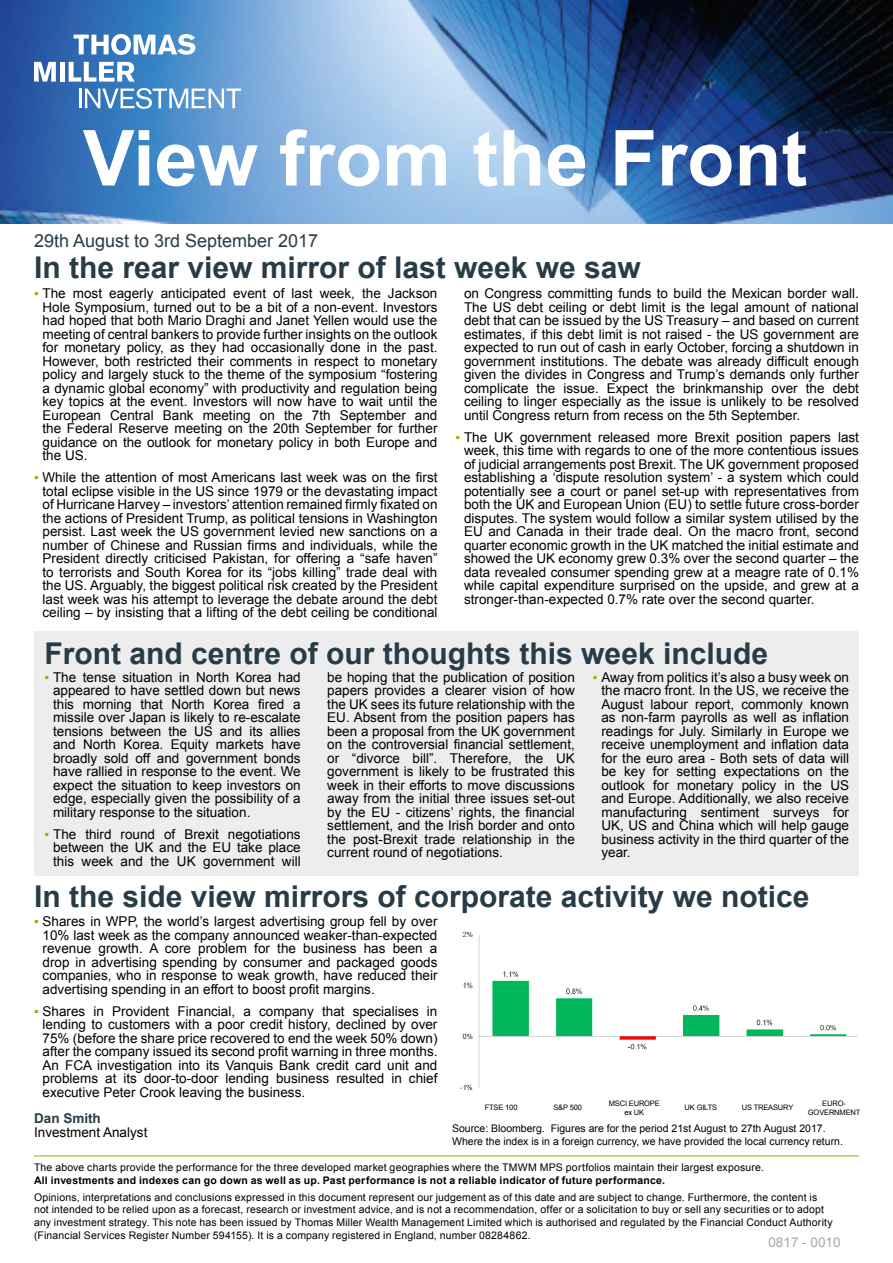
<style>
.page{position:relative;width:893px;height:1263px;background:#fff}
.page>*{position:absolute;margin:0;border:0;box-sizing:border-box;transform-origin:0 0}
.t1{font:700 77.25px "Arial";color:#fff}
.t2{font:700 30px "Arial";color:#273c46}
.t3{font:18px "Arial";color:#273c46}
.t4{font:13.5px/13.5px "Arial";color:#000;text-align:justify}
.t5{font:13.5px "Arial";color:#a4a9ad}
.t6{font:700 13.5px "Arial";color:#273c46}
.t7{font:10.5px/12.6px "Arial";letter-spacing:.015em;color:#000}
.t8{font:700 10.5px "Arial";letter-spacing:.02em;color:#000}
.t9{font:7.5px/9px "Arial";letter-spacing:-.02em;color:#000;text-align:center}
.s1{color:#82bc00}
</style>
<div class="page">
<img style="left:460px;top:931px;width:397px;height:160px">
<img style="left:0;top:0;width:893px;height:223px">
<hr style="left:34px;top:1155px;width:825px;height:1px;background:#82bc00">
<div style="left:34px;top:631px;width:825px;height:245px;background:#ededed"></div>
<svg style="left:74px;top:34px;width:121px;height:21px"></svg>
<svg style="left:34px;top:62px;width:22px;height:20px"></svg>
<div style="left:60px;top:62px;width:5px;height:20px;background:#fff"></div>
<svg style="left:69px;top:62px;width:66px;height:20px"></svg>
<svg style="left:79px;top:88px;width:162px;height:21px"></svg>
<h1 class="t1" style="left:83px;top:107px;width:726px">View from the Front</h1>
<h3 class="t3" style="left:34px;top:229px;width:286px">29th August to 3rd September 2017</h3>
<h2 class="t2" style="left:34px;top:248px;width:608px">In the rear view mirror of last week we saw</h2>
<p class="t4" style="left:43px;top:287px;width:396px;text-indent:-9px"><span class="s1">▪</span> The most eagerly anticipated event of last week, the Jackson Hole Symposium, turned out to be a bit of a non-event. Investors had hoped that both Mario Draghi and Janet Yellen would use the meeting of central bankers to provide further insights on the outlook for monetary policy, as they had occasionally done in the past.<br>However, both restricted their comments in respect to monetary policy and largely stuck to the theme of the symposium “fostering a dynamic global economy” with productivity and regulation being key topics at the event. Investors will now have to wait until the European Central Bank meeting on the 7th September and the Federal Reserve meeting on the 20th September for further guidance on the outlook for monetary policy in both Europe and the US.</p>
<p class="t4" style="left:43px;top:471px;width:396px;text-indent:-9px"><span class="s1">▪</span> While the attention of most Americans last week was on the first total eclipse visible in the US since 1979 or the devastating impact of Hurricane Harvey – investors’ attention remained firmly fixated on the actions of President Trump, as political tensions in Washington persist. Last week the US government levied new sanctions on a number of Chinese and Russian firms and individuals, while the President directly criticised Pakistan, for offering a “safe haven” to terrorists and South Korea for its “jobs killing” trade deal with the US. Arguably, the biggest political risk created by the President last week was his attempt to leverage the debate around the debt ceiling – by insisting that a lifting of the debt ceiling be conditional</p>
<p class="t4" style="left:464px;top:287px;width:396px">on Congress committing funds to build the Mexican border wall.<br>The US debt ceiling or debt limit is the legal amount of national debt that can be issued by the US Treasury – and based on current estimates, if this debt limit is not raised - the US government are expected to run out of cash in early October, forcing a shutdown in government institutions. The debate was already difficult enough given the divides in Congress and Trump’s demands only further complicate the issue. Expect the brinkmanship over the debt ceiling to linger especially as the issue is unlikely to be resolved until Congress return from recess on the 5th September.</p>
<p class="t4" style="left:464px;top:430px;width:396px;text-indent:-9px"><span class="s1">▪</span> The UK government released more Brexit position papers last week, this time with regards to one of the more contentious issues of judicial arrangements post Brexit. The UK government proposed establishing a ‘dispute resolution system’ - a system which could potentially see a court or panel set-up with representatives from both the UK and European Union (EU) to settle future cross-border disputes. The system would follow a similar system utilised by the EU and Canada in their trade deal. On the macro front, second quarter economic growth in the UK matched the initial estimate and showed the UK economy grew 0.3% over the second quarter – the data revealed consumer spending grew at a meagre rate of 0.1% while capital expenditure surprised on the upside, and grew at a stronger-than-expected 0.7% rate over the second quarter.</p>
<h2 class="t2" style="left:45px;top:634px;width:725px">Front and centre of our thoughts this week include</h2>
<p class="t4" style="left:53px;top:670px;width:249px;text-indent:-9px"><span class="s1">▪</span> The tense situation in North Korea had appeared to have settled down but news this morning that North Korea fired a missile over Japan is likely to re-escalate tensions between the US and its allies and North Korea. Equity markets have broadly sold off and government bonds have rallied in response to the event. We expect the situation to keep investors on edge, especially given the possibility of a military response to the situation.</p>
<p class="t4" style="left:53px;top:827px;width:249px;text-indent:-9px"><span class="s1">▪</span> The third round of Brexit negotiations between the UK and the EU take place this week and the UK government will</p>
<p class="t4" style="left:327px;top:670px;width:249px">be hoping that the publication of position papers provides a clearer vision of how the UK sees its future relationship with the EU. Absent from the position papers has been a proposal from the UK government on the controversial financial settlement, or “divorce bill”. Therefore, the UK government is likely to be frustrated this week in their efforts to move discussions away from the initial three issues set-out by the EU - citizens’ rights, the financial settlement, and the Irish border and onto the post-Brexit trade relationship in the current round of negotiations.</p>
<p class="t4" style="left:601px;top:670px;width:249px;text-indent:-9px"><span class="s1">▪</span> Away from politics it’s also a busy week on the macro front. In the US, we receive the August labour report, commonly known as non-farm payrolls as well as inflation readings for July. Similarly in Europe we receive unemployment and inflation data for the euro area - Both sets of data will be key for setting expectations on the outlook for monetary policy in the US and Europe. Additionally, we also receive manufacturing sentiment surveys for UK, US and China which will help gauge business activity in the third quarter of the year.</p>
<h2 class="t2" style="left:34px;top:877px;width:777px">In the side view mirrors of corporate activity we notice</h2>
<p class="t4" style="left:43px;top:915px;width:396px;text-indent:-9px"><span class="s1">▪</span> Shares in WPP, the world’s largest advertising group fell by over 10% last week as the company announced weaker-than-expected revenue growth. A core problem for the business has been a drop in advertising spending by consumer and packaged goods companies, who in response to weak growth, have reduced their advertising spending in an effort to boost profit margins.</p>
<p class="t4" style="left:43px;top:1004px;width:396px;text-indent:-9px"><span class="s1">▪</span> Shares in Provident Financial, a company that specialises in lending to customers with a poor credit history, declined by over 75% (before the share price recovered to end the week 50% down) after the company issued its second profit warning in three months.<br>An FCA investigation into its Vanquis Bank credit card unit and problems at its door-to-door lending business resulted in chief executive Peter Crook leaving the business.</p>
<p class="t6" style="left:34px;top:1109px;width:68px">Dan Smith</p>
<p class="t4" style="left:34px;top:1125px;width:115px">Investment Analyst</p>
<p class="t7" style="left:452px;top:1122px;width:392px">Source: Bloomberg. Figures are for the period 21st August to 27th August 2017.<br>Where the index is in a foreign currency, we have provided the local currency return.</p>
<p class="t7" style="left:34px;top:1161px;width:731px">The above charts provide the performance for the three developed market geographies where the TMWM MPS portfolios maintain their largest exposure.</p>
<p class="t8" style="left:34px;top:1173px;width:633px">All investments and indexes can go down as well as up. Past performance is not a reliable indicator of future performance.</p>
<p class="t7" style="left:34px;top:1191px;width:800px">Opinions, interpretations and conclusions expressed in this document represent our judgement as of this date and are subject to change. Furthermore, the content is not intended to be relied upon as a forecast, research or investment advice, and is not a recommendation, offer or a solicitation to buy or sell any securities or to adopt any investment strategy. This note has been issued by Thomas Miller Wealth Management Limited which is authorised and regulated by the Financial Conduct Authority (Financial Services Register Number 594155). It is a company registered in England, number 08284862.</p>
<p class="t9" style="left:485px;top:1103px;width:34px">FTSE 100</p>
<p class="t9" style="left:553px;top:1103px;width:30px">S&amp;P 500</p>
<p class="t9" style="left:609px;top:1098px;width:53px">MSCI EUROPE ex UK</p>
<p class="t9" style="left:685px;top:1103px;width:34px">UK GILTS</p>
<p class="t9" style="left:742px;top:1103px;width:53px">US TREASURY</p>
<p class="t9" style="left:808px;top:1098px;width:54px">EURO-<br>GOVERNMENT</p>
<p class="t5" style="left:768px;top:1234px;width:74px">0817 - 0010</p>
</div>
